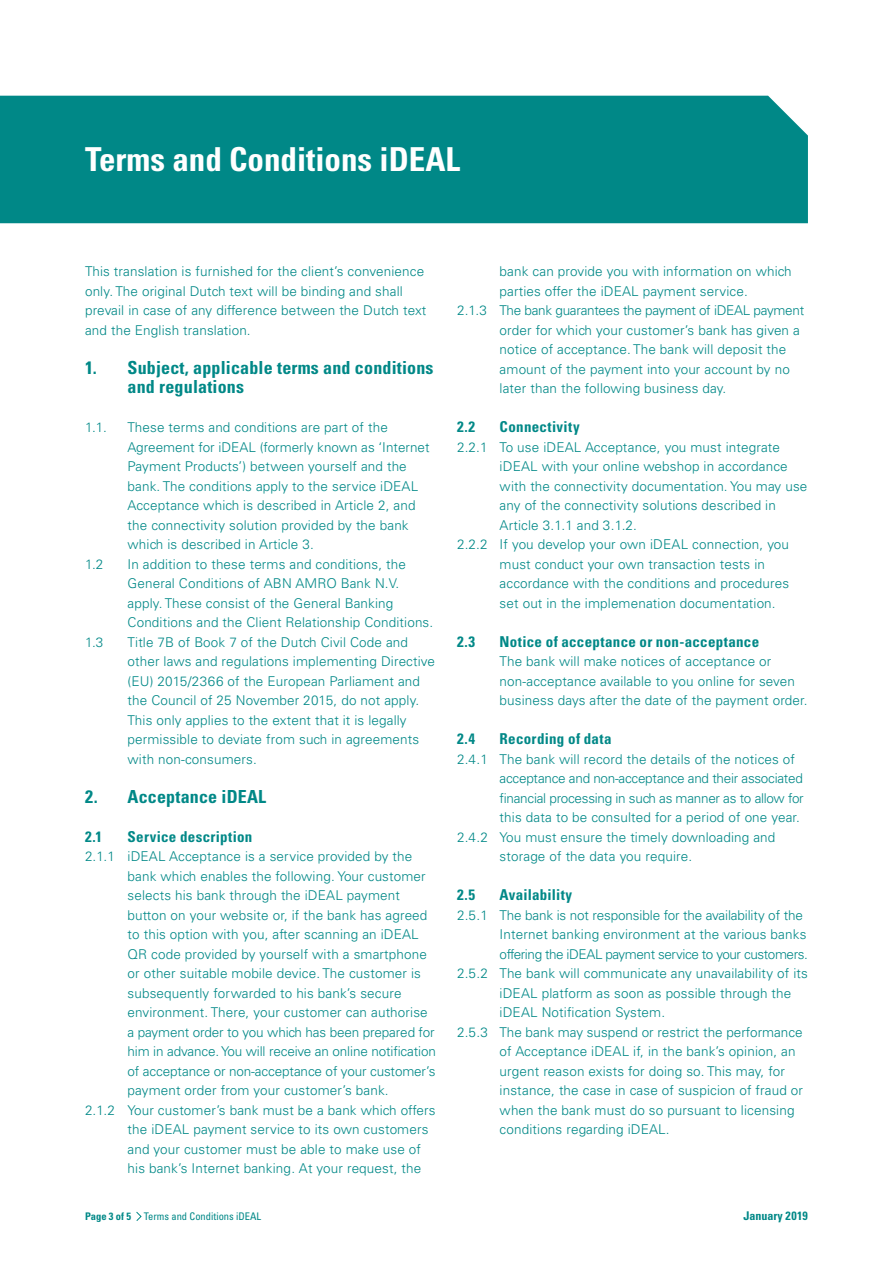
<style>
.page{position:relative;width:893px;height:1263px;background:#fff}
.page>*{position:absolute;margin:0;border:0;box-sizing:border-box;transform-origin:0 0}
.t1{font:700 condensed 33px "Univers LT Std";color:#fff}
.t2{font:700 condensed 18px/19.5px "Univers LT Std";letter-spacing:.01em;color:#008887}
.t3{font:700 condensed 15px "Univers LT Std";letter-spacing:.02em;color:#008887}
.t4{font:300 13.5px/19.5px "Univers LT Std";letter-spacing:.01em;color:#008887}
.t5{font:300 13.5px "Univers LT Std";letter-spacing:-.01em;color:#008887}
.t6{font:300 13.5px "Univers LT Std";letter-spacing:-.02em;color:#008887}
.t7{font:300 13.5px "Univers LT Std";letter-spacing:-.03em;color:#008887}
.t8{font:700 condensed 12px "Univers LT Std";color:#008887}
.t9{font:condensed 10.5px "Univers LT Std";color:#008887}
.s1{font-weight:700}
</style>
<div class="page">
<div style="left:0;top:96px;width:808px;height:127px;background:#008887"></div>
<svg style="left:136px;top:1211px;width:6px;height:10px"></svg>
<h1 class="t1" style="left:85px;top:139px;width:377px">Terms and Conditions iDEAL</h1>
<p class="t4" style="left:85px;top:262px;width:343px">This translation is furnished for the client’s convenience only. The original Dutch text will be binding and shall prevail in case of any difference between the Dutch text and the English translation.</p>
<h2 class="t2" style="left:128px;top:357px;width:308px;text-indent:-43px">1. Subject, applicable terms and conditions and regulations</h2>
<p class="t4" style="left:85px;top:418px;width:23px">1.1.</p>
<p class="t4" style="left:128px;top:418px;width:303px">These terms and conditions are part of the Agreement for iDEAL (formerly known as ‘Internet Payment Products’) between yourself and the bank. The conditions apply to the service iDEAL Acceptance which is described in Article 2, and the connectivity solution provided by the bank which is described in Article 3.</p>
<p class="t4" style="left:85px;top:554px;width:20px">1.2</p>
<p class="t4" style="left:128px;top:554px;width:307px">In addition to these terms and conditions, the General Conditions of ABN AMRO Bank N.V. apply. These consist of the General Banking Conditions and the Client Relationship Conditions.</p>
<p class="t4" style="left:85px;top:632px;width:20px">1.3</p>
<p class="t4" style="left:128px;top:632px;width:309px">Title 7B of Book 7 of the Dutch Civil Code and other laws and regulations implementing Directive (EU) 2015/2366 of the European Parliament and the Council of 25 November 2015, do not apply.<br>This only applies to the extent that it is legally permissible to deviate from such in agreements with non-consumers.</p>
<h2 class="t2" style="left:85px;top:786px;width:183px">2. Acceptance iDEAL</h2>
<p class="t3" style="left:85px;top:827px;width:19px">2.1</p>
<p class="t3" style="left:128px;top:827px;width:126px">Service description</p>
<p class="t4" style="left:85px;top:847px;width:329px">2.1.1 iDEAL Acceptance is a service provided by the</p>
<p class="t4" style="left:128px;top:866px;width:300px">bank which enables the following. Your customer</p>
<p class="t4" style="left:128px;top:886px;width:274px">selects his bank through the iDEAL payment</p>
<p class="t4" style="left:128px;top:905px;width:301px">button on your website or, if the bank has agreed</p>
<p class="t4" style="left:128px;top:925px;width:293px">to this option with you, after scanning an iDEAL</p>
<p class="t4" style="left:128px;top:944px;width:301px">QR code provided by yourself with a smartphone</p>
<p class="t4" style="left:128px;top:964px;width:295px">or other suitable mobile device. The customer is</p>
<p class="t4" style="left:128px;top:983px;width:275px">subsequently forwarded to his bank’s secure</p>
<p class="t4" style="left:128px;top:1003px;width:302px">environment. There, your customer can authorise</p>
<p class="t5" style="left:128px;top:1024px;width:309px">a payment order to you which has been prepared for</p>
<p class="t5" style="left:128px;top:1043px;width:310px">him in advance. You will receive an online notification</p>
<p class="t5" style="left:128px;top:1063px;width:309px">of acceptance or non-acceptance of your customer’s</p>
<p class="t4" style="left:128px;top:1081px;width:263px">payment order from your customer’s bank.</p>
<p class="t4" style="left:85px;top:1100px;width:352px">2.1.2 Your customer’s bank must be a bank which offers</p>
<p class="t4" style="left:128px;top:1120px;width:302px">the iDEAL payment service to its own customers</p>
<p class="t4" style="left:128px;top:1139px;width:295px">and your customer must be able to make use of</p>
<p class="t4" style="left:128px;top:1159px;width:295px">his bank’s Internet banking. At your request, the</p>
<p class="t4" style="left:500px;top:262px;width:293px">bank can provide you with information on which</p>
<p class="t4" style="left:500px;top:281px;width:250px">parties offer the iDEAL payment service.</p>
<p class="t6" style="left:457px;top:302px;width:349px">2.1.3 The bank guarantees the payment of iDEAL payment</p>
<p class="t4" style="left:500px;top:320px;width:302px">order for which your customer’s bank has given a</p>
<p class="t4" style="left:500px;top:340px;width:288px">notice of acceptance. The bank will deposit the</p>
<p class="t4" style="left:500px;top:359px;width:292px">amount of the payment into your account by no</p>
<p class="t4" style="left:500px;top:379px;width:228px">later than the following business day.</p>
<p class="t3" style="left:457px;top:418px;width:20px">2.2</p>
<p class="t3" style="left:500px;top:418px;width:82px">Connectivity</p>
<p class="t4" style="left:457px;top:437px;width:324px">2.2.1 To use iDEAL Acceptance, you must integrate</p>
<p class="t4" style="left:500px;top:457px;width:290px">iDEAL with your online webshop in accordance</p>
<p class="t4" style="left:500px;top:476px;width:309px">with the connectivity documentation. You may use</p>
<p class="t4" style="left:500px;top:496px;width:278px">any of the connectivity solutions described in</p>
<p class="t4" style="left:500px;top:515px;width:139px">Article 3.1.1 and 3.1.2.</p>
<p class="t4" style="left:457px;top:535px;width:333px">2.2.2 If you develop your own iDEAL connection, you</p>
<p class="t4" style="left:500px;top:554px;width:267px">must conduct your own transaction tests in</p>
<p class="t4" style="left:500px;top:574px;width:291px">accordance with the conditions and procedures</p>
<p class="t4" style="left:500px;top:593px;width:278px">set out in the implemenation documentation.</p>
<p class="t3" style="left:457px;top:632px;width:20px">2.3</p>
<p class="t3" style="left:500px;top:632px;width:261px">Notice of acceptance or non-acceptance</p>
<p class="t4" style="left:500px;top:652px;width:309px">The bank will make notices of acceptance or non-acceptance available to you online for seven business days after the date of the payment order.</p>
<p class="t3" style="left:457px;top:730px;width:19px">2.4</p>
<p class="t3" style="left:500px;top:730px;width:114px">Recording of data</p>
<p class="t4" style="left:457px;top:749px;width:339px">2.4.1 The bank will record the details of the notices of</p>
<p class="t6" style="left:500px;top:770px;width:305px">acceptance and non-acceptance and their associated</p>
<p class="t6" style="left:500px;top:790px;width:306px">financial processing in such as manner as to allow for</p>
<p class="t4" style="left:500px;top:808px;width:302px">this data to be consulted for a period of one year.</p>
<p class="t4" style="left:457px;top:827px;width:320px">2.4.2 You must ensure the timely downloading and</p>
<p class="t4" style="left:500px;top:847px;width:194px">storage of the data you require.</p>
<p class="t3" style="left:457px;top:886px;width:19px">2.5</p>
<p class="t3" style="left:500px;top:886px;width:74px">Availability</p>
<p class="t5" style="left:457px;top:907px;width:347px">2.5.1 The bank is not responsible for the availability of the</p>
<p class="t4" style="left:500px;top:925px;width:308px">Internet banking environment at the various banks</p>
<p class="t7" style="left:500px;top:946px;width:310px">offering the iDEAL payment service to your customers.</p>
<p class="t4" style="left:457px;top:964px;width:352px">2.5.2 The bank will communicate any unavailability of its</p>
<p class="t4" style="left:500px;top:983px;width:293px">iDEAL platform as soon as possible through the</p>
<p class="t4" style="left:500px;top:1003px;width:167px">iDEAL Notification System.</p>
<p class="t4" style="left:457px;top:1022px;width:347px">2.5.3 The bank may suspend or restrict the performance</p>
<p class="t4" style="left:500px;top:1042px;width:297px">of Acceptance iDEAL if, in the bank’s opinion, an</p>
<p class="t4" style="left:500px;top:1061px;width:287px">urgent reason exists for doing so. This may, for</p>
<p class="t4" style="left:500px;top:1081px;width:305px">instance, the case in case of suspicion of fraud or</p>
<p class="t4" style="left:500px;top:1100px;width:296px">when the bank must do so pursuant to licensing</p>
<p class="t4" style="left:500px;top:1120px;width:172px">conditions regarding iDEAL.</p>
<p class="t9" style="left:85px;top:1209px;width:178px"><span class="s1">Page 3 of 5</span> Terms and Conditions iDEAL</p>
<p class="t8" style="left:743px;top:1208px;width:66px">January 2019</p>
</div>
